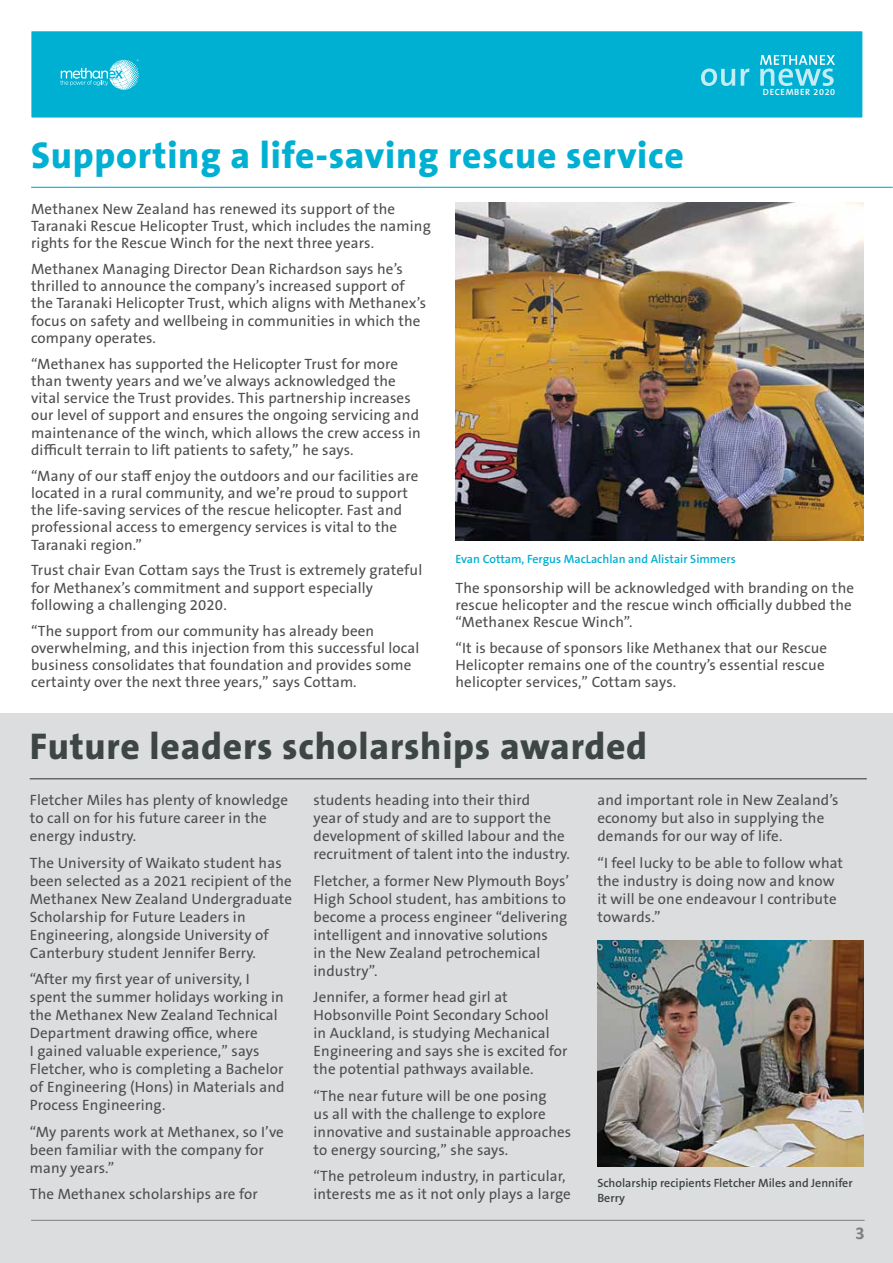
<style>
.page{position:relative;width:893px;height:1263px;background:#fff}
.page>*{position:absolute;margin:0;border:0;box-sizing:border-box;transform-origin:0 0}
.t1{font:800 37.5px "The Sans B W8";letter-spacing:.02em;color:#00b0d3}
.t2{font:800 37.5px "The Sans B W8";letter-spacing:.02em;color:#3d4644}
.t3{font:700 18px "Calibri";color:#7e8083}
.t4{font:15px/18px "The Sans B W5 Plain";letter-spacing:.01em;color:#4d4d4f}
.t5{font:600 12px/15px "The Sans B W6";color:#3d4644}
.t6{font:600 12px "The Sans B W6";color:#00b0d3}
.t7{font:600 9px "The Sans B W6";letter-spacing:.07em;color:#fff}
</style>
<div class="page">
<div style="left:0;top:713px;width:893px;height:550px;background:#dcddde"></div>
<img style="left:597px;top:941px;width:266px;height:226px">
<hr style="left:30px;top:778px;width:837px;height:1px;background:#3d4644">
<img style="left:455px;top:202px;width:408px;height:339px">
<hr style="left:31px;top:187px;width:862px;height:1px;background:#00b0d3">
<hr style="left:31px;top:1220px;width:834px;height:1px;background:#7e8083">
<div style="left:30px;top:30px;width:834px;height:89px;background:#00b0d3;border:2px solid #fff"></div>
<svg style="left:701px;top:55px;width:134px;height:31px"></svg>
<svg style="left:60px;top:60px;width:79px;height:30px"></svg>
<h1 class="t1" style="left:31px;top:131px;width:654px">Supporting a life-saving rescue service</h1>
<p class="t7" style="left:763px;top:86px;width:74px">DECEMBER 2020</p>
<p class="t4" style="left:31px;top:200px;width:401px;line-height:17.2px">Methanex New Zealand has renewed its support of the<br>Taranaki Rescue Helicopter Trust, which includes the naming rights for the Rescue Winch for the next three years.</p>
<p class="t4" style="left:31px;top:260px;width:396px;line-height:17.2px">Methanex Managing Director Dean Richardson says he’s thrilled to announce the company’s increased support of the Taranaki Helicopter Trust, which aligns with Methanex’s focus on safety and wellbeing in communities in which the company operates.</p>
<p class="t4" style="left:31px;top:355px;width:391px;line-height:17.2px">“Methanex has supported the Helicopter Trust for more than twenty years and we’ve always acknowledged the vital service the Trust provides. This partnership increases our level of support and ensures the ongoing servicing and maintenance of the winch, which allows the crew access in difficult terrain to lift patients to safety,” he says.</p>
<p class="t4" style="left:31px;top:467px;width:389px;line-height:17.2px">“Many of our staff enjoy the outdoors and our facilities are located in a rural community, and we’re proud to support the life-saving services of the rescue helicopter. Fast and professional access to emergency services is vital to the Taranaki region.”</p>
<p class="t4" style="left:31px;top:562px;width:393px;line-height:17.2px">Trust chair Evan Cottam says the Trust is extremely grateful for Methanex’s commitment and support especially following a challenging 2020.</p>
<p class="t4" style="left:31px;top:622px;width:390px;line-height:17.2px">“The support from our community has already been overwhelming, and this injection from this successful local business consolidates that foundation and provides some certainty over the next three years,” says Cottam.</p>
<p class="t6" style="left:455px;top:551px;width:282px">Evan Cottam, Fergus MacLachlan and Alistair Simmers</p>
<p class="t4" style="left:455px;top:579px;width:400px;line-height:17.2px">The sponsorship will be acknowledged with branding on the rescue helicopter and the rescue winch officially dubbed the “Methanex Rescue Winch”.</p>
<p class="t4" style="left:455px;top:639px;width:373px;line-height:17.2px">“It is because of sponsors like Methanex that our Rescue<br>Helicopter remains one of the country’s essential rescue helicopter services,” Cottam says.</p>
<h1 class="t2" style="left:30px;top:722px;width:619px">Future leaders scholarships awarded</h1>
<p class="t4" style="left:314px;top:791px;width:258px">students heading into their third<br>year of study and are to support the development of skilled labour and the recruitment of talent into the industry.</p>
<p class="t4" style="left:314px;top:872px;width:257px">Fletcher, a former New Plymouth Boys’ High School student, has ambitions to become a process engineer “delivering intelligent and innovative solutions<br>in the New Zealand petrochemical industry”.</p>
<p class="t4" style="left:314px;top:988px;width:255px">Jennifer, a former head girl at Hobsonville Point Secondary School<br>in Auckland, is studying Mechanical Engineering and says she is excited for the potential pathways available.</p>
<p class="t4" style="left:314px;top:1087px;width:259px">“The near future will be one posing<br>us all with the challenge to explore innovative and sustainable approaches to energy sourcing,” she says.</p>
<p class="t4" style="left:314px;top:1167px;width:259px">“The petroleum industry, in particular, interests me as it not only plays a large</p>
<p class="t4" style="left:597px;top:791px;width:243px">and important role in New Zealand’s economy but also in supplying the demands for our way of life.</p>
<p class="t4" style="left:597px;top:854px;width:247px">“I feel lucky to be able to follow what the industry is doing now and know it will be one endeavour I contribute towards.”</p>
<p class="t4" style="left:30px;top:791px;width:260px">Fletcher Miles has plenty of knowledge to call on for his future career in the energy industry.</p>
<p class="t4" style="left:30px;top:854px;width:264px">The University of Waikato student has been selected as a 2021 recipient of the Methanex New Zealand Undergraduate Scholarship for Future Leaders in Engineering, alongside University of Canterbury student Jennifer Berry.</p>
<p class="t4" style="left:30px;top:970px;width:256px">“After my first year of university, I spent the summer holidays working in the Methanex New Zealand Technical Department drawing office, where<br>I gained valuable experience,” says Fletcher, who is completing a Bachelor of Engineering (Hons) in Materials and Process Engineering.</p>
<p class="t4" style="left:30px;top:1123px;width:256px">“My parents work at Methanex, so I’ve been familiar with the company for many years.”</p>
<p class="t4" style="left:30px;top:1185px;width:230px">The Methanex scholarships are for</p>
<p class="t5" style="left:597px;top:1175px;width:257px">Scholarship recipients Fletcher Miles and Jennifer<br>Berry</p>
<p class="t3" style="left:855px;top:1221px;width:11px">3</p>
</div>
